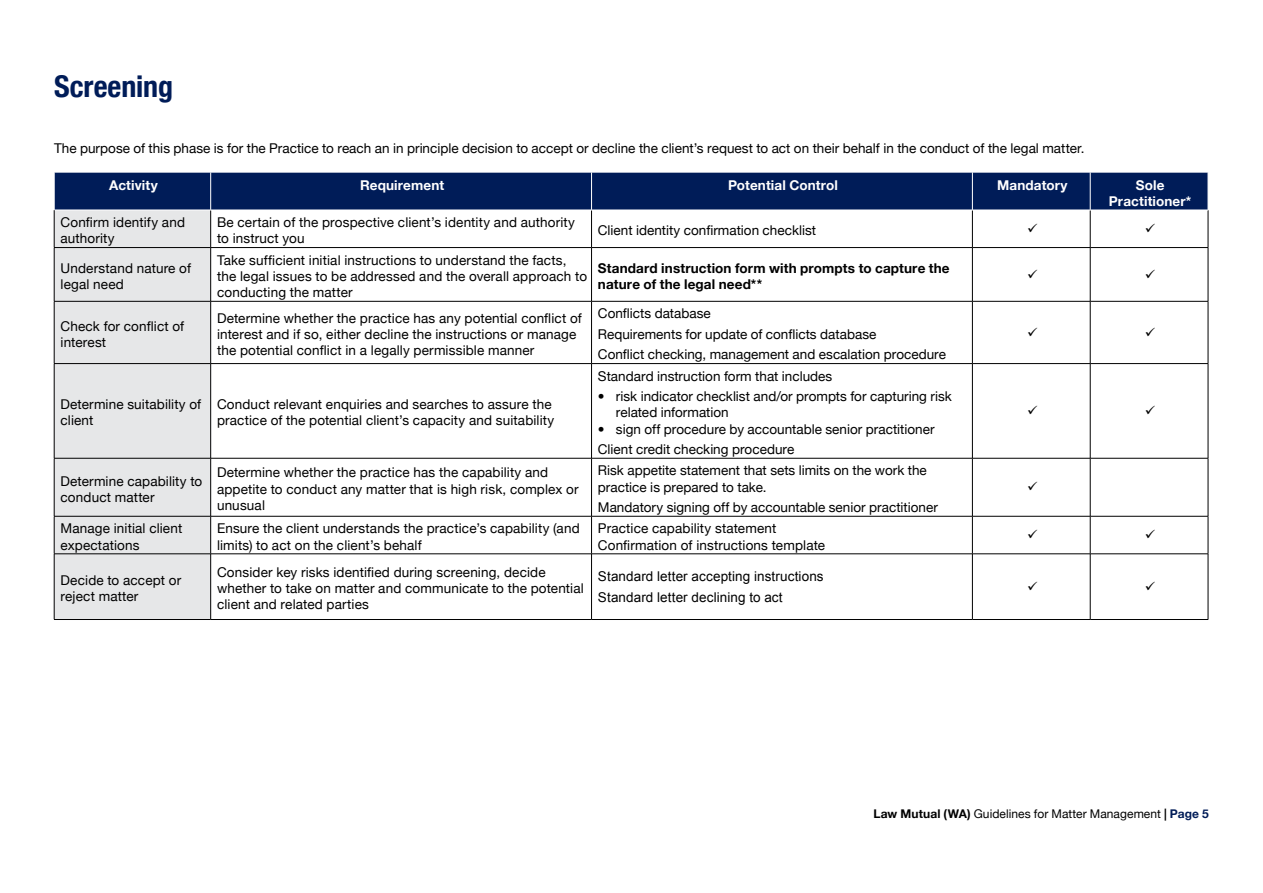
<style>
.page{position:relative;width:1263px;height:893px;background:#fff}
.page>*{position:absolute;margin:0;border:0;box-sizing:border-box;transform-origin:0 0}
.t1{font:700 condensed 30px "Helvetica Neue";color:#001c58}
.t2{font:13.5px/16.2px "Helvetica Neue";letter-spacing:.01em;color:#000}
.t3{font:700 13.5px/16.2px "Helvetica Neue";letter-spacing:.01em;color:#000}
.t4{font:13.5px/20.4px "Arial";letter-spacing:.005em;color:#000}
.t5{font:700 13.5px/16.2px "Helvetica Neue";letter-spacing:.01em;color:#fff;text-align:center}
.t6{font:12px "Helvetica Neue";letter-spacing:.005em;color:#000}
.s1{font-weight:700}
.s2{font-weight:700;color:#001c58}
</style>
<div class="page">
<div style="left:55px;top:173px;width:1153px;height:37px;background:#001c58"></div>
<div style="left:55px;top:211px;width:155px;height:408px;background:#e6e7e8"></div>
<hr style="left:972px;top:248px;width:1px;height:53px;background:#000">
<hr style="left:1090px;top:248px;width:1px;height:53px;background:#000">
<hr style="left:1090px;top:364px;width:1px;height:94px;background:#000">
<hr style="left:591px;top:247px;width:381px;height:1px;background:#000">
<hr style="left:972px;top:210px;width:1px;height:37px;background:#000">
<hr style="left:972px;top:247px;width:118px;height:1px;background:#000">
<hr style="left:1090px;top:210px;width:1px;height:37px;background:#000">
<hr style="left:1208px;top:210px;width:1px;height:37px;background:#000">
<hr style="left:1090px;top:247px;width:118px;height:1px;background:#000">
<hr style="left:1090px;top:301px;width:118px;height:1px;background:#000">
<hr style="left:1208px;top:301px;width:1px;height:62px;background:#000">
<hr style="left:1090px;top:363px;width:118px;height:1px;background:#000">
<hr style="left:972px;top:301px;width:118px;height:1px;background:#000">
<hr style="left:1090px;top:301px;width:1px;height:62px;background:#000">
<hr style="left:972px;top:363px;width:118px;height:1px;background:#000">
<hr style="left:591px;top:301px;width:381px;height:1px;background:#000">
<hr style="left:972px;top:301px;width:1px;height:62px;background:#000">
<hr style="left:591px;top:363px;width:381px;height:1px;background:#000">
<hr style="left:972px;top:364px;width:1px;height:94px;background:#000">
<hr style="left:972px;top:458px;width:118px;height:1px;background:#000">
<hr style="left:1090px;top:458px;width:118px;height:1px;background:#000">
<hr style="left:1090px;top:458px;width:1px;height:58px;background:#000">
<hr style="left:1208px;top:458px;width:1px;height:58px;background:#000">
<hr style="left:591px;top:458px;width:381px;height:1px;background:#000">
<hr style="left:972px;top:458px;width:1px;height:58px;background:#000">
<hr style="left:972px;top:554px;width:1px;height:65px;background:#000">
<hr style="left:972px;top:619px;width:118px;height:1px;background:#000">
<hr style="left:1090px;top:554px;width:1px;height:65px;background:#000">
<hr style="left:1208px;top:554px;width:1px;height:65px;background:#000">
<hr style="left:1090px;top:619px;width:118px;height:1px;background:#000">
<hr style="left:591px;top:619px;width:381px;height:1px;background:#000">
<hr style="left:210px;top:210px;width:1px;height:37px;background:#000">
<hr style="left:591px;top:210px;width:1px;height:37px;background:#000">
<hr style="left:1208px;top:248px;width:1px;height:53px;background:#000">
<hr style="left:1208px;top:364px;width:1px;height:94px;background:#000">
<hr style="left:211px;top:247px;width:380px;height:1px;background:#000">
<hr style="left:210px;top:248px;width:1px;height:53px;background:#000">
<hr style="left:591px;top:248px;width:1px;height:53px;background:#000">
<hr style="left:211px;top:301px;width:380px;height:1px;background:#000">
<hr style="left:210px;top:301px;width:1px;height:62px;background:#000">
<hr style="left:591px;top:301px;width:1px;height:62px;background:#000">
<hr style="left:54px;top:210px;width:157px;height:1px;background:#fff">
<hr style="left:211px;top:363px;width:380px;height:1px;background:#000">
<hr style="left:210px;top:364px;width:1px;height:94px;background:#000">
<hr style="left:591px;top:364px;width:1px;height:94px;background:#000">
<hr style="left:210px;top:172px;width:1px;height:38px;background:#fff">
<hr style="left:211px;top:458px;width:380px;height:1px;background:#000">
<hr style="left:210px;top:458px;width:1px;height:58px;background:#000">
<hr style="left:591px;top:458px;width:1px;height:58px;background:#000">
<hr style="left:591px;top:172px;width:1px;height:38px;background:#fff">
<hr style="left:591px;top:210px;width:381px;height:1px;background:#fff">
<hr style="left:972px;top:172px;width:1px;height:38px;background:#fff">
<hr style="left:972px;top:210px;width:118px;height:1px;background:#fff">
<hr style="left:210px;top:554px;width:1px;height:65px;background:#000">
<hr style="left:591px;top:554px;width:1px;height:65px;background:#000">
<hr style="left:1090px;top:172px;width:1px;height:38px;background:#fff">
<hr style="left:1090px;top:210px;width:118px;height:1px;background:#fff">
<hr style="left:211px;top:619px;width:380px;height:1px;background:#000">
<hr style="left:54px;top:210px;width:1px;height:37px;background:#000">
<hr style="left:54px;top:248px;width:1px;height:53px;background:#000">
<hr style="left:54px;top:301px;width:1px;height:62px;background:#000">
<hr style="left:54px;top:364px;width:1px;height:94px;background:#000">
<hr style="left:54px;top:458px;width:1px;height:58px;background:#000">
<hr style="left:54px;top:554px;width:1px;height:65px;background:#000">
<hr style="left:54px;top:516px;width:157px;height:1px;background:#000">
<hr style="left:54px;top:516px;width:1px;height:38px;background:#000">
<hr style="left:211px;top:516px;width:380px;height:1px;background:#000">
<hr style="left:210px;top:516px;width:1px;height:38px;background:#000">
<hr style="left:591px;top:516px;width:381px;height:1px;background:#000">
<hr style="left:591px;top:516px;width:1px;height:38px;background:#000">
<hr style="left:972px;top:516px;width:118px;height:1px;background:#000">
<hr style="left:972px;top:516px;width:1px;height:38px;background:#000">
<hr style="left:1090px;top:516px;width:118px;height:1px;background:#000">
<hr style="left:1090px;top:516px;width:1px;height:38px;background:#000">
<hr style="left:1208px;top:516px;width:1px;height:38px;background:#000">
<hr style="left:54px;top:554px;width:157px;height:1px;background:#000">
<hr style="left:211px;top:554px;width:380px;height:1px;background:#000">
<hr style="left:591px;top:554px;width:381px;height:1px;background:#000">
<hr style="left:972px;top:554px;width:118px;height:1px;background:#000">
<hr style="left:1090px;top:554px;width:118px;height:1px;background:#000">
<hr style="left:54px;top:247px;width:157px;height:1px;background:#000">
<hr style="left:54px;top:301px;width:157px;height:1px;background:#000">
<hr style="left:54px;top:363px;width:157px;height:1px;background:#000">
<hr style="left:54px;top:458px;width:157px;height:1px;background:#000">
<hr style="left:54px;top:619px;width:157px;height:1px;background:#000">
<h1 class="t1" style="left:54px;top:68px;width:121px">Screening</h1>
<p class="t2" style="left:54px;top:140px;width:1032px">The purpose of this phase is for the Practice to reach an in principle decision to accept or decline the client’s request to act on their behalf in the conduct of the legal matter.</p>
<p class="t5" style="left:109px;top:176px;width:50px">Activity</p>
<p class="t5" style="left:360px;top:176px;width:86px">Requirement</p>
<p class="t5" style="left:728px;top:176px;width:111px">Potential Control</p>
<p class="t5" style="left:997px;top:176px;width:72px">Mandatory</p>
<p class="t5" style="left:1109px;top:176px;width:84px">Sole<br>Practitioner*</p>
<p class="t2" style="left:61px;top:214px;width:126px">Confirm identify and authority</p>
<p class="t2" style="left:217px;top:214px;width:359px">Be certain of the prospective client’s identity and authority to instruct you</p>
<p class="t2" style="left:598px;top:222px;width:220px">Client identity confirmation checklist</p>
<p class="t2" style="left:61px;top:260px;width:132px">Understand nature of legal need</p>
<p class="t2" style="left:217px;top:252px;width:371px">Take sufficient initial instructions to understand the facts, the legal issues to be addressed and the overall approach to conducting the matter</p>
<p class="t3" style="left:598px;top:260px;width:353px">Standard instruction form with prompts to capture the nature of the legal need**</p>
<p class="t2" style="left:61px;top:318px;width:125px">Check for conflict of interest</p>
<p class="t2" style="left:217px;top:310px;width:366px">Determine whether the practice has any potential conflict of interest and if so, either decline the instructions or manage the potential conflict in a legally permissible manner</p>
<p class="t2" style="left:598px;top:303px;width:350px;line-height:20.4px">Conflicts database<br>Requirements for update of conflicts database<br>Conflict checking, management and escalation procedure</p>
<p class="t2" style="left:61px;top:396px;width:142px">Determine suitability of client</p>
<p class="t2" style="left:217px;top:396px;width:339px">Conduct relevant enquiries and searches to assure the practice of the potential client’s capacity and suitability</p>
<p class="t2" style="left:598px;top:368px;width:236px">Standard instruction form that includes</p>
<p class="t2" style="left:616px;top:388px;width:337px;text-indent:-18px">• risk indicator checklist and/or prompts for capturing risk related information</p>
<p class="t2" style="left:598px;top:418px;width:338px;line-height:20.4px">• sign off procedure by accountable senior practitioner<br>Client credit checking procedure</p>
<p class="t2" style="left:61px;top:472px;width:143px">Determine capability to conduct matter</p>
<p class="t2" style="left:217px;top:464px;width:363px">Determine whether the practice has the capability and appetite to conduct any matter that is high risk, complex or unusual</p>
<p class="t2" style="left:598px;top:462px;width:330px">Risk appetite statement that sets limits on the work the practice is prepared to take.</p>
<p class="t2" style="left:598px;top:499px;width:341px">Mandatory signing off by accountable senior practitioner</p>
<p class="t2" style="left:61px;top:520px;width:123px">Manage initial client expectations</p>
<p class="t2" style="left:217px;top:520px;width:364px">Ensure the client understands the practice’s capability (and limits) to act on the client’s behalf</p>
<p class="t2" style="left:598px;top:520px;width:229px">Practice capability statement<br>Confirmation of instructions template</p>
<p class="t2" style="left:61px;top:572px;width:122px">Decide to accept or reject matter</p>
<p class="t2" style="left:217px;top:564px;width:368px">Consider key risks identified during screening, decide whether to take on matter and communicate to the potential client and related parties</p>
<p class="t4" style="left:598px;top:567px;width:227px">Standard letter accepting instructions<br>Standard letter declining to act</p>
<p class="t6" style="left:873px;top:806px;width:337px"><span class="s1">Law Mutual (WA)</span> Guidelines for Matter Management <span class="s1">|</span> <span class="s2">Page 5</span></p>
</div>
